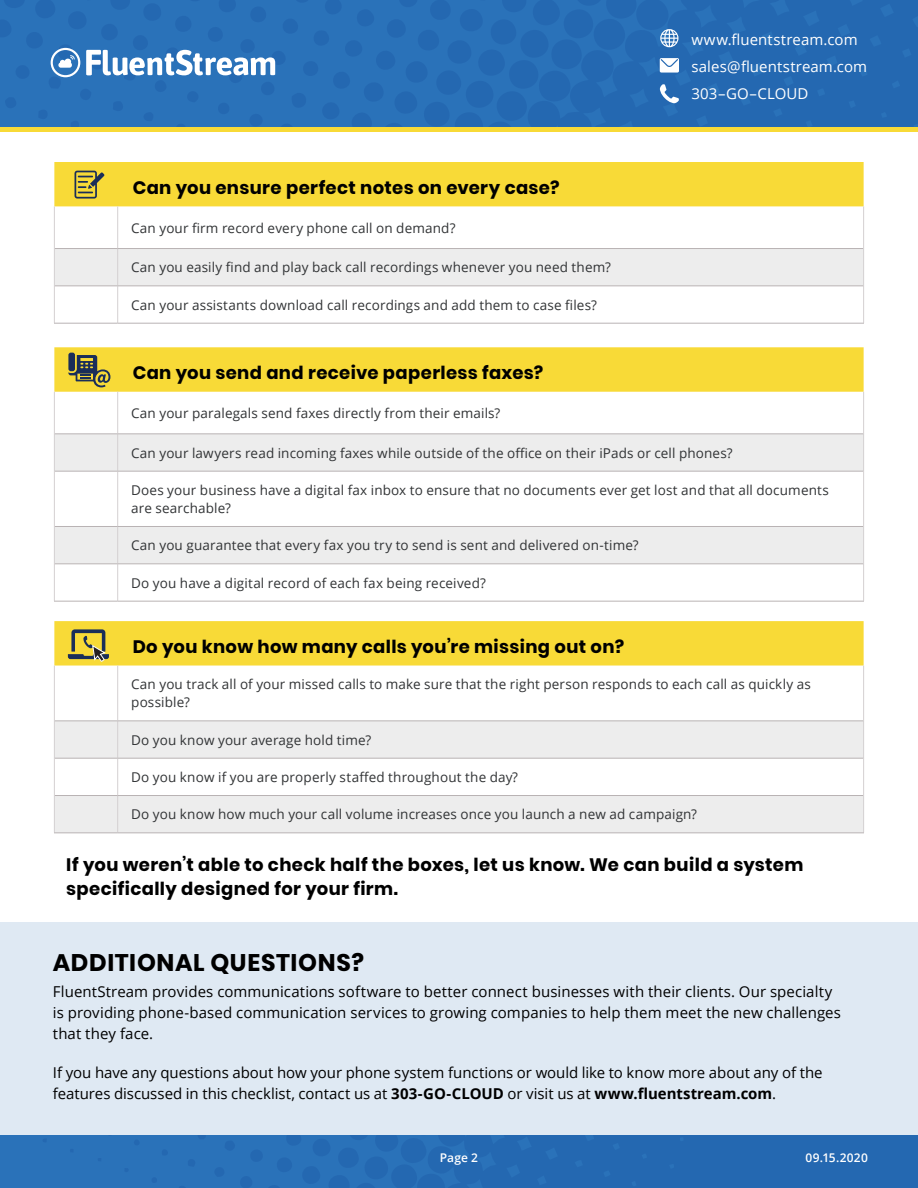
<style>
.page{position:relative;width:918px;height:1188px;background:#fff}
.page>*{position:absolute;margin:0;border:0;box-sizing:border-box;transform-origin:0 0}
.t1{font:700 24px "Poppins";letter-spacing:.03em;color:#000}
.t2{font:700 18px/24px "Poppins";letter-spacing:.02em;color:#000}
.t3{font:15px/21px "Open Sans";letter-spacing:.005em;color:#000}
.t4{font:15px/27px "Open Sans";letter-spacing:.005em;color:#fff}
.t5{font:13.5px/18px "Open Sans";letter-spacing:.01em;color:#313335}
.t6{font:600 12px "Open Sans";letter-spacing:.015em;color:#fff}
.s1{font-weight:700}
</style>
<div class="page">
<svg style="left:685px;top:0;width:233px;height:127px;background:#2468b1"></svg>
<div style="left:0;top:1134px;width:918px;height:54px;background:#2468b1"></div>
<div style="left:0;top:127px;width:918px;height:5px;background:#f8da37"></div>
<svg style="left:0;top:0;width:685px;height:127px;background:#2f73b8"></svg>
<div style="left:0;top:922px;width:918px;height:213px;background:#dfe9f3"></div>
<svg style="left:55px;top:721px;width:808px;height:111px;fill:#ededed"></svg>
<hr style="left:54px;top:666px;width:1px;height:55px;background:#d4d0d1">
<hr style="left:117px;top:666px;width:1px;height:54px;background:#d4d0d1">
<hr style="left:863px;top:666px;width:1px;height:55px;background:#d4d0d1">
<hr style="left:54px;top:721px;width:1px;height:37px;background:#d4d0d1">
<hr style="left:117px;top:721px;width:1px;height:37px;background:#d4d0d1">
<hr style="left:863px;top:721px;width:1px;height:37px;background:#d4d0d1">
<hr style="left:54px;top:758px;width:1px;height:38px;background:#d4d0d1">
<hr style="left:117px;top:759px;width:1px;height:36px;background:#d4d0d1">
<hr style="left:863px;top:758px;width:1px;height:38px;background:#d4d0d1">
<hr style="left:54px;top:796px;width:1px;height:36px;background:#d4d0d1">
<hr style="left:117px;top:796px;width:1px;height:36px;background:#d4d0d1">
<hr style="left:863px;top:796px;width:1px;height:36px;background:#d4d0d1">
<hr style="left:55px;top:720px;width:63px;height:1px;background:#b9b3b4">
<hr style="left:118px;top:720px;width:745px;height:1px;background:#b9b3b4">
<hr style="left:55px;top:758px;width:63px;height:1px;background:#b9b3b4">
<hr style="left:118px;top:758px;width:745px;height:1px;background:#b9b3b4">
<hr style="left:55px;top:795px;width:63px;height:1px;background:#b9b3b4">
<hr style="left:118px;top:795px;width:745px;height:1px;background:#b9b3b4">
<hr style="left:54px;top:832px;width:64px;height:1px;background:#b9b3b4">
<hr style="left:118px;top:832px;width:746px;height:1px;background:#b9b3b4">
<svg style="left:55px;top:434px;width:808px;height:129px;fill:#ededed"></svg>
<svg style="left:55px;top:564px;width:808px;height:37px"></svg>
<hr style="left:54px;top:392px;width:1px;height:42px;background:#d4d0d1">
<hr style="left:117px;top:392px;width:1px;height:41px;background:#d4d0d1">
<hr style="left:863px;top:392px;width:1px;height:42px;background:#d4d0d1">
<hr style="left:54px;top:434px;width:1px;height:37px;background:#d4d0d1">
<hr style="left:117px;top:434px;width:1px;height:37px;background:#d4d0d1">
<hr style="left:863px;top:434px;width:1px;height:37px;background:#d4d0d1">
<hr style="left:54px;top:471px;width:1px;height:55px;background:#d4d0d1">
<hr style="left:117px;top:472px;width:1px;height:54px;background:#d4d0d1">
<hr style="left:863px;top:471px;width:1px;height:55px;background:#d4d0d1">
<hr style="left:54px;top:526px;width:1px;height:38px;background:#d4d0d1">
<hr style="left:117px;top:527px;width:1px;height:36px;background:#d4d0d1">
<hr style="left:863px;top:526px;width:1px;height:38px;background:#d4d0d1">
<hr style="left:54px;top:564px;width:1px;height:37px;background:#d4d0d1">
<hr style="left:117px;top:564px;width:1px;height:37px;background:#d4d0d1">
<hr style="left:863px;top:564px;width:1px;height:37px;background:#d4d0d1">
<hr style="left:55px;top:433px;width:63px;height:1px;background:#b9b3b4">
<hr style="left:118px;top:433px;width:745px;height:1px;background:#b9b3b4">
<hr style="left:55px;top:471px;width:63px;height:1px;background:#b9b3b4">
<hr style="left:118px;top:471px;width:745px;height:1px;background:#b9b3b4">
<hr style="left:55px;top:526px;width:63px;height:1px;background:#b9b3b4">
<hr style="left:118px;top:526px;width:745px;height:1px;background:#b9b3b4">
<hr style="left:55px;top:563px;width:63px;height:1px;background:#b9b3b4">
<hr style="left:118px;top:563px;width:745px;height:1px;background:#b9b3b4">
<hr style="left:54px;top:601px;width:64px;height:1px;background:#b9b3b4">
<hr style="left:118px;top:601px;width:746px;height:1px;background:#b9b3b4">
<div style="left:55px;top:249px;width:808px;height:36px;background:#ededed"></div>
<hr style="left:54px;top:206px;width:1px;height:43px;background:#d4d0d1">
<hr style="left:117px;top:206px;width:1px;height:42px;background:#d4d0d1">
<hr style="left:863px;top:206px;width:1px;height:43px;background:#d4d0d1">
<hr style="left:54px;top:249px;width:1px;height:37px;background:#d4d0d1">
<hr style="left:117px;top:249px;width:1px;height:36px;background:#d4d0d1">
<hr style="left:863px;top:249px;width:1px;height:37px;background:#d4d0d1">
<hr style="left:54px;top:286px;width:1px;height:37px;background:#d4d0d1">
<hr style="left:117px;top:286px;width:1px;height:37px;background:#d4d0d1">
<hr style="left:863px;top:286px;width:1px;height:37px;background:#d4d0d1">
<hr style="left:55px;top:248px;width:63px;height:1px;background:#b9b3b4">
<hr style="left:118px;top:248px;width:745px;height:1px;background:#b9b3b4">
<hr style="left:55px;top:285px;width:63px;height:1px;background:#b9b3b4">
<hr style="left:118px;top:285px;width:745px;height:1px;background:#b9b3b4">
<hr style="left:54px;top:323px;width:64px;height:1px;background:#b9b3b4">
<hr style="left:118px;top:323px;width:746px;height:1px;background:#b9b3b4">
<div style="left:54px;top:162px;width:810px;height:44px;background:#f8da37"></div>
<svg style="left:54px;top:347px;width:810px;height:45px;background:#f3d73b"></svg>
<svg style="left:54px;top:621px;width:810px;height:45px;background:#f4d83a"></svg>
<h2 class="t2" style="left:133px;top:175px;width:428px">Can you ensure perfect notes on every case?</h2>
<p class="t5" style="left:131px;top:218px;width:326px">Can your firm record every phone call on demand?</p>
<p class="t5" style="left:131px;top:258px;width:481px">Can you easily find and play back call recordings whenever you need them?</p>
<p class="t5" style="left:131px;top:295px;width:467px">Can your assistants download call recordings and add them to case files?</p>
<p class="t4" style="left:691px;top:26px;width:177px">www.fluentstream.com sales@fluentstream.com<br>303–GO–CLOUD</p>
<h2 class="t2" style="left:133px;top:361px;width:412px">Can you send and receive paperless faxes?</h2>
<p class="t5" style="left:131px;top:404px;width:371px">Can your paralegals send faxes directly from their emails?</p>
<p class="t5" style="left:131px;top:443px;width:603px">Can your lawyers read incoming faxes while outside of the office on their iPads or cell phones?</p>
<p class="t5" style="left:131px;top:481px;width:699px">Does your business have a digital fax inbox to ensure that no documents ever get lost and that all documents are searchable?</p>
<p class="t5" style="left:131px;top:536px;width:509px">Can you guarantee that every fax you try to send is sent and delivered on-time?</p>
<p class="t5" style="left:131px;top:573px;width:356px">Do you have a digital record of each fax being received?</p>
<h2 class="t2" style="left:133px;top:635px;width:493px">Do you know how many calls you’re missing out on?</h2>
<p class="t5" style="left:131px;top:675px;width:681px">Can you track all of your missed calls to make sure that the right person responds to each call as quickly as possible?</p>
<p class="t5" style="left:131px;top:730px;width:241px">Do you know your average hold time?</p>
<p class="t5" style="left:131px;top:768px;width:388px">Do you know if you are properly staffed throughout the day?</p>
<p class="t5" style="left:131px;top:805px;width:567px">Do you know how much your call volume increases once you launch a new ad campaign?</p>
<h2 class="t2" style="left:66px;top:852px;width:739px">If you weren’t able to check half the boxes, let us know. We can build a system specifically designed for your firm.</h2>
<h1 class="t1" style="left:53px;top:949px;width:313px">ADDITIONAL QUESTIONS?</h1>
<p class="t3" style="left:53px;top:980px;width:789px">FluentStream provides communications software to better connect businesses with their clients. Our specialty is providing phone-based communication services to growing companies to help them meet the new challenges that they face.</p>
<p class="t3" style="left:53px;top:1061px;width:771px">If you have any questions about how your phone system functions or would like to know more about any of the features discussed in this checklist, contact us at <span class="s1">303-GO-CLOUD</span> or visit us at <span class="s1">www.fluentstream.com</span>.</p>
<p class="t6" style="left:440px;top:1149px;width:40px">Page 2</p>
<p class="t6" style="left:806px;top:1149px;width:64px">09.15.2020</p>
</div>
